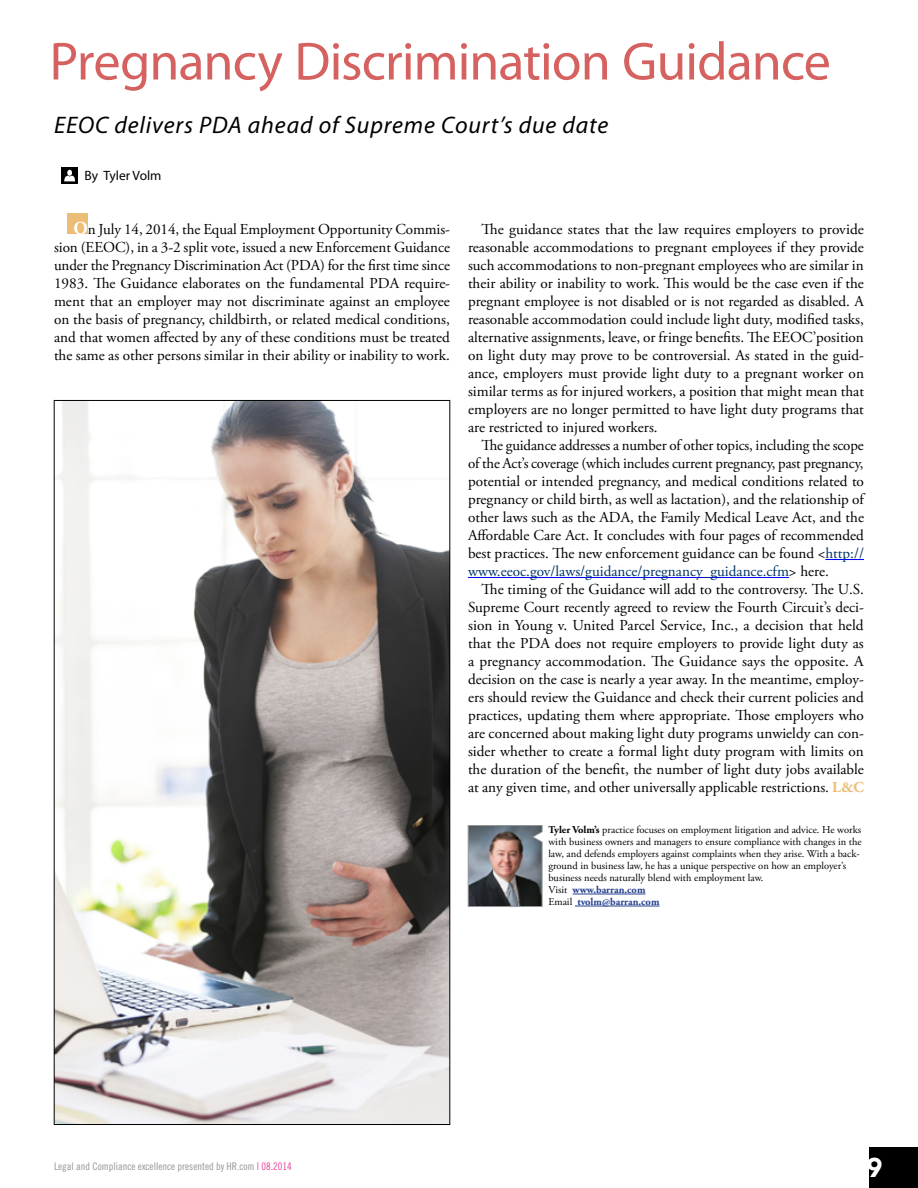
<style>
.page{position:relative;width:918px;height:1188px;background:#fff}
.page>*{position:absolute;margin:0;border:0;box-sizing:border-box;transform-origin:0 0}
.t1{font:54px "Myriad Pro";letter-spacing:-.02em;color:#d56260}
.t2{font:900 27px "Avenir LT Std";color:#fff}
.t3{font:italic 24px "Myriad Pro";letter-spacing:.035em;color:#000}
.t4{font:700 18.3px "Adobe Garamond Pro";color:#fff}
.t5{font:15.15px/18px "Adobe Garamond Pro";color:#000;text-align:justify}
.t6{font:13.5px "Myriad Pro";color:#000}
.t7{font:10.5px/12px "Adobe Garamond Pro";color:#000}
.t8{font:10.5px "Trade Gothic LT Std Cn 18";color:#939598}
.t9{font:700 10.5px "Adobe Garamond Pro";color:#25408f}
.s1{color:#036}
.s2{font-weight:700;color:#ecbd76}
.s3{font-weight:700}
.s4{font-weight:700;color:#25408f}
.s5{font-weight:400;color:#000}
.s6{color:#e64097}
</style>
<div class="page">
<svg style="left:62px;top:167px;width:16px;height:17px"></svg>
<svg style="left:64px;top:170px;width:12px;height:11px"></svg>
<div style="left:68px;top:213px;width:20px;height:21px;background:#ecbd76"></div>
<hr style="left:825px;top:559px;width:39px;height:1px;background:#00f">
<hr style="left:468px;top:577px;width:321px;height:1px;background:#00f">
<img style="left:468px;top:825px;width:75px;height:82px">
<hr style="left:573px;top:894px;width:73px;height:1px;background:#25408f">
<hr style="left:575px;top:906px;width:85px;height:1px;background:#25408f">
<img style="left:56px;top:402px;width:392px;height:721px">
<div style="left:869px;top:1148px;width:49px;height:40px;background:#000"></div>
<p class="t1" style="left:50px;top:28px;width:783px">Pregnancy Discrimination Guidance</p>
<p class="t3" style="left:54px;top:110px;width:556px">EEOC delivers PDA ahead of Supreme Court’s due date</p>
<p class="t6" style="left:84px;top:167px;width:79px">By Tyler Volm</p>
<p class="t4" style="left:74px;top:218px;width:16px">O</p>
<p class="t5" style="left:54px;top:221px;width:398px;text-indent:34px">n July 14, 2014, the Equal Employment Opportunity Commis&shy;sion (EEOC), in a 3-2 split vote, issued a new Enforcement Guidance under the Pregnancy Discrimination Act (PDA) for the first time since 1983. The Guidance elaborates on the fundamental PDA require&shy;ment that an employer may not discriminate against an employee on the basis of pregnancy, childbirth, or related medical conditions, and that women affected by any of these conditions must be treated the same as other persons similar in their ability or inability to work.</p>
<p class="t5" style="left:468px;top:221px;width:398px;text-indent:14px">The guidance states that the law requires employers to provide reasonable accommodations to pregnant employees if they provide such accommodations to non-pregnant employees who are similar in their ability or inability to work. This would be the case even if the pregnant employee is not disabled or is not regarded as disabled. A reasonable accommodation could include light duty, modified tasks, alternative assignments, leave, or fringe benefits. The EEOC’position on light duty may prove to be controversial. As stated in the guid&shy;ance, employers must provide light duty to a pregnant worker on similar terms as for injured workers, a position that might mean that employers are no longer permitted to have light duty programs that are restricted to injured workers.</p>
<p class="t5" style="left:468px;top:437px;width:398px;text-indent:14px">The guidance addresses a number of other topics, including the scope of the Act’s coverage (which includes current pregnancy, past pregnancy, potential or intended pregnancy, and medical conditions related to pregnancy or child birth, as well as lactation), and the relationship of other laws such as the ADA, the Family Medical Leave Act, and the Affordable Care Act. It concludes with four pages of recommended best practices. The new enforcement guidance can be found &lt;<span class="s1">http:// www.eeoc.gov/laws/guidance/pregnancy_guidance.cfm</span>&gt; here.</p>
<p class="t5" style="left:468px;top:581px;width:398px;text-indent:14px">The timing of the Guidance will add to the controversy. The U.S.<br>Supreme Court recently agreed to review the Fourth Circuit’s deci&shy;sion in Young v. United Parcel Service, Inc., a decision that held that the PDA does not require employers to provide light duty as a pregnancy accommodation. The Guidance says the opposite. A decision on the case is nearly a year away. In the meantime, employ&shy;ers should review the Guidance and check their current policies and practices, updating them where appropriate. Those employers who are concerned about making light duty programs unwieldy can con&shy;sider whether to create a formal light duty program with limits on the duration of the benefit, the number of light duty jobs available at any given time, and other universally applicable restrictions. <span class="s2">L&amp;C</span></p>
<p class="t7" style="left:548px;top:824px;width:315px"><span class="s3">Tyler Volm’s</span> practice focuses on employment litigation and advice. He works with business owners and managers to ensure compliance with changes in the law, and defends employers against complaints when they arise. With a back&shy;ground in business law, he has a unique perspective on how an employer’s business needs naturally blend with employment law.<br>Visit <span class="s4">www.barran.com</span></p>
<p class="t9" style="left:548px;top:896px;width:113px"><span class="s5">Email</span> tvolm@barran.com</p>
<p class="t8" style="left:54px;top:1160px;width:239px">Legal and Compliance excellence presented by HR.com <span class="s6">| 08.2014</span></p>
<p class="t2" style="left:866px;top:1151px;width:17px">9</p>
</div>
